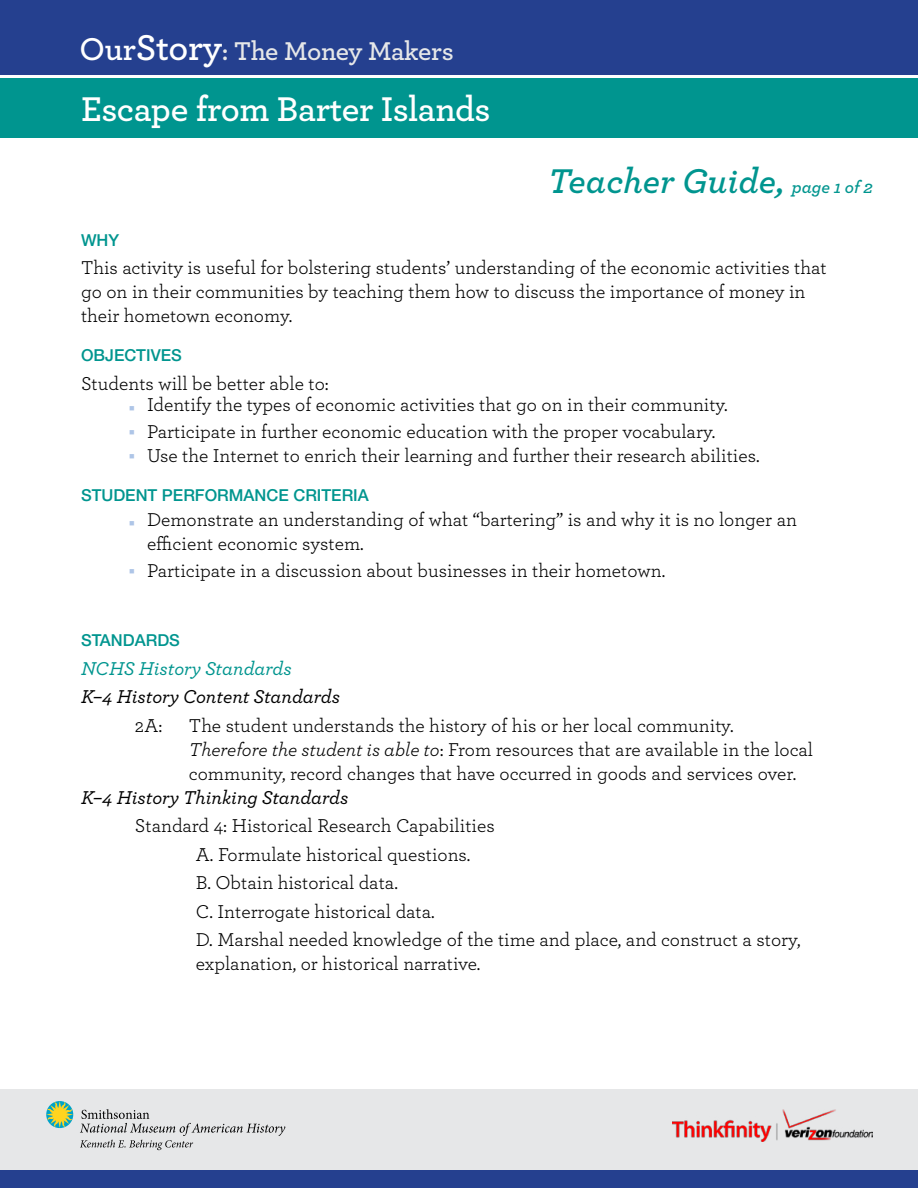
<style>
.page{position:relative;width:918px;height:1188px;background:#fff}
.page>*{position:absolute;margin:0;border:0;box-sizing:border-box;transform-origin:0 0}
.t1{font:600 36px "Archer";letter-spacing:-.015em;color:#fff}
.t2{font:italic 600 36px "Archer";color:#00958f}
.t3{font:600 27px "Archer";letter-spacing:-.02em;color:#e6e7e8}
.t4{font:19.5px/24px "Archer";color:#000}
.t5{font:italic 500 19.5px "Archer";color:#000}
.t6{font:italic 500 19.5px "Archer";color:#00958f}
.t7{font:500 16.5px "Helvetica Neue LT Std";color:#00958f}
.s1{font-size:33px;color:#fff}
.s2{font-size:37.5px;color:#fff}
.s3{font-size:18px}
.s4{color:#aec5e7}
.s5{font-style:italic}
</style>
<div class="page">
<div style="left:0;top:78px;width:918px;height:60px;background:#00958f"></div>
<div style="left:0;top:0;width:918px;height:75px;background:#25408f"></div>
<div style="left:0;top:1089px;width:918px;height:99px;background:#e6e7e8"></div>
<svg style="left:46px;top:1101px;width:239px;height:49px"></svg>
<div style="left:0;top:1170px;width:918px;height:18px;background:#25408f"></div>
<img style="left:673px;top:1110px;width:200px;height:32px">
<h2 class="t3" style="left:80px;top:31px;width:376px"><span class="s1">Our</span><span class="s2">Story</span>: The Money Makers</h2>
<h1 class="t1" style="left:81px;top:82px;width:411px">Escape from Barter Islands</h1>
<h1 class="t2" style="left:548px;top:154px;width:326px">Teacher Guide, <span class="s3">page 1 of 2</span></h1>
<p class="t7" style="left:81px;top:230px;width:40px">WHY</p>
<p class="t4" style="left:81px;top:255px;width:747px">This activity is useful for bolstering students’ understanding of the economic activities that go on in their communities by teaching them how to discuss the importance of money in their hometown economy.</p>
<p class="t7" style="left:81px;top:346px;width:102px">OBJECTIVES</p>
<p class="t4" style="left:81px;top:370px;width:249px">Students will be better able to:</p>
<p class="t4" style="left:129px;top:391px;width:600px"><span class="s4">■</span> Identify the types of economic activities that go on in their community.</p>
<p class="t4" style="left:129px;top:418px;width:588px"><sup>■</sup> Participate in further economic education with the proper vocabulary.</p>
<p class="t4" style="left:129px;top:442px;width:632px"><sup>■</sup> Use the Internet to enrich their learning and further their research abilities.</p>
<p class="t7" style="left:81px;top:485px;width:289px">STUDENT PERFORMANCE CRITERIA</p>
<p class="t4" style="left:147px;top:507px;width:652px;text-indent:-18px"><span class="s4">■</span> Demonstrate an understanding of what “bartering” is and why it is no longer an efficient economic system.</p>
<p class="t4" style="left:129px;top:558px;width:538px"><sup>■</sup> Participate in a discussion about businesses in their hometown.</p>
<p class="t7" style="left:81px;top:631px;width:101px">STANDARDS</p>
<p class="t6" style="left:81px;top:654px;width:212px">NCHS History Standards</p>
<p class="t5" style="left:81px;top:682px;width:261px">K–4 History Content Standards</p>
<p class="t4" style="left:135px;top:712px;width:29px">2A:</p>
<p class="t4" style="left:189px;top:712px;width:626px">The student understands the history of his or her local community.<br><span class="s5">Therefore the student is able to</span>: From resources that are available in the local community, record changes that have occurred in goods and services over.</p>
<p class="t5" style="left:81px;top:783px;width:269px">K–4 History Thinking Standards</p>
<p class="t4" style="left:196px;top:811px;width:606px;line-height:28.5px;text-indent:-61px">Standard 4: Historical Research Capabilities<br>A. Formulate historical questions.<br>B. Obtain historical data.<br>C. Interrogate historical data.<br>D. Marshal needed knowledge of the time and place, and construct a story,</p>
<p class="t4" style="left:196px;top:951px;width:286px">explanation, or historical narrative.</p>
</div>
